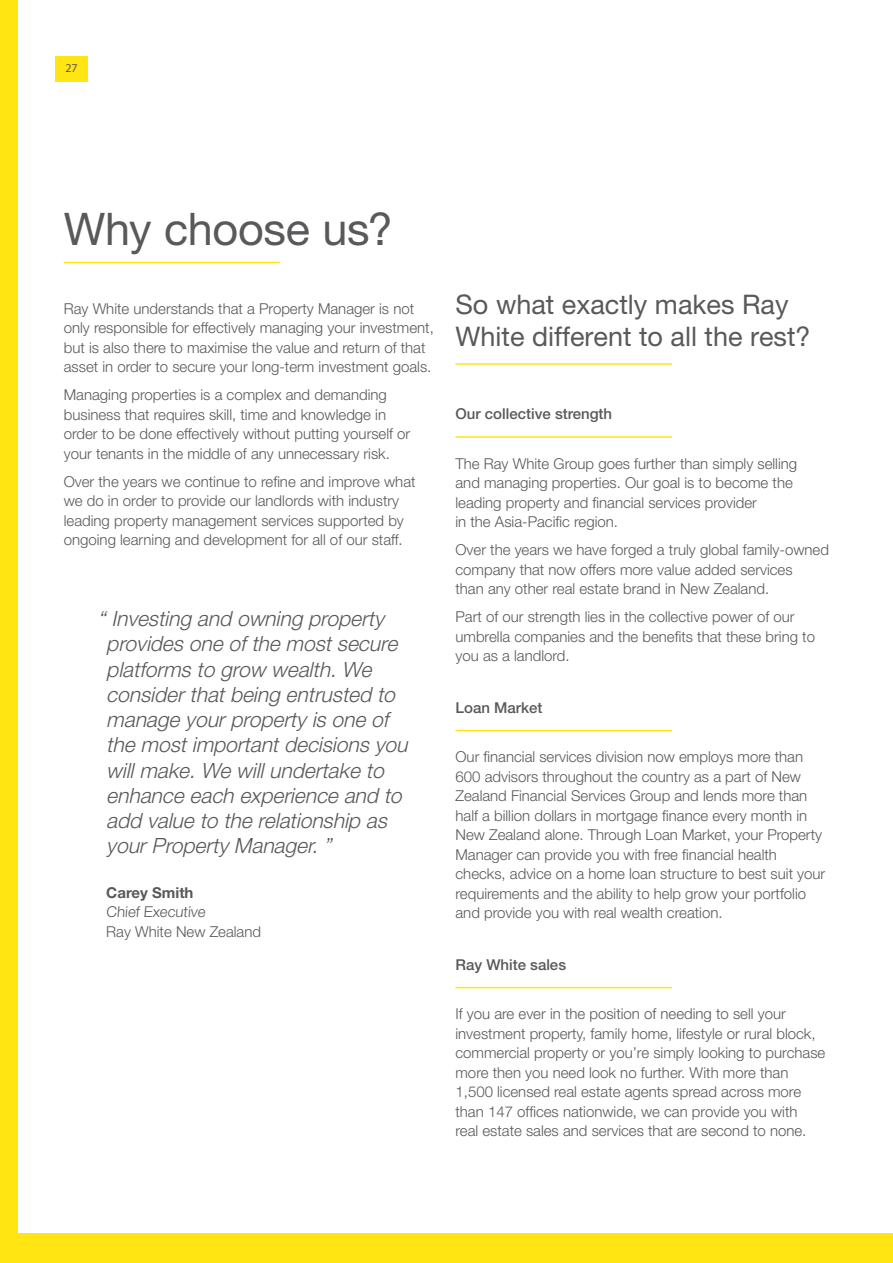
<style>
.page{position:relative;width:893px;height:1263px;background:#fff}
.page>*{position:absolute;margin:0;border:0;box-sizing:border-box;transform-origin:0 0}
.t1{font:45px "Helvetica Neue LT Pro";letter-spacing:-.005em;color:#58595b}
.t2{font:27px/32.4px "Helvetica Neue LT Pro";color:#58595b}
.t3{font:italic 300 21px/25.2px "Helvetica Neue LT Pro";color:#58595b}
.t4{font:300 15px/19.5px "Helvetica Neue LT Pro";color:#58595b}
.t5{font:500 15px "Helvetica Neue LT Pro";color:#58595b}
.t6{font:700 15px "Helvetica Neue LT Std";color:#58595b}
.t7{font:12px "Myriad Pro";color:#58595b}
</style>
<div class="page">
<div style="left:0;top:0;width:17px;height:1263px;background:#ffe512"></div>
<hr style="left:64px;top:262px;width:216px;height:1px;background:#ffe512">
<hr style="left:455px;top:363px;width:217px;height:2px;background:#ffe512">
<hr style="left:455px;top:436px;width:217px;height:2px;background:#ffe512">
<hr style="left:455px;top:730px;width:217px;height:1px;background:#ffe512">
<hr style="left:455px;top:987px;width:217px;height:1px;background:#ffe512">
<div style="left:55px;top:56px;width:33px;height:25px;background:#ffe512"></div>
<div style="left:0;top:1234px;width:893px;height:29px;background:#ffe512"></div>
<p class="t7" style="left:65px;top:61px;width:14px">27</p>
<h1 class="t1" style="left:64px;top:202px;width:330px">Why choose us?</h1>
<p class="t4" style="left:64px;top:298px;width:372px">Ray White understands that a Property Manager is not only responsible for effectively managing your investment, but is also there to maximise the value and return of that asset in order to secure your long-term investment goals.</p>
<p class="t4" style="left:64px;top:385px;width:348px">Managing properties is a complex and demanding business that requires skill, time and knowledge in order to be done effectively without putting yourself or your tenants in the middle of any unnecessary risk.</p>
<p class="t4" style="left:64px;top:471px;width:353px">Over the years we continue to refine and improve what we do in order to provide our landlords with industry leading property management services supported by ongoing learning and development for all of our staff.</p>
<p class="t3" style="left:106px;top:606px;width:308px;text-indent:-8px">“Investing and owning property provides one ofthe mostsecure platforms to grow wealth.We considerthatbeing entrusted to manage yourproperty is one of the mostimportantdecisions you willmake.We willundertake to enhance each experience and to add value to the relationship as yourProperty Manager.”</p>
<p class="t6" style="left:106px;top:883px;width:89px">Carey Smith</p>
<p class="t4" style="left:106px;top:902px;width:156px">Chief Executive<br>Ray White New Zealand</p>
<h2 class="t2" style="left:455px;top:288px;width:357px">So what exactly makes Ray<br>White different to all the rest?</h2>
<p class="t5" style="left:455px;top:405px;width:158px">Our collective strength</p>
<p class="t4" style="left:455px;top:453px;width:343px">The Ray White Group goes further than simply selling and managing properties. Our goal is to become the leading property and financial services provider<br>in the Asia-Pacific region.</p>
<p class="t4" style="left:455px;top:540px;width:375px">Over the years we have forged a truly global family-owned company that now offers more value added services<br>than any other real estate brand in New Zealand.</p>
<p class="t4" style="left:455px;top:607px;width:361px">Part of our strength lies in the collective power of our umbrella companies and the benefits that these bring to you as a landlord.</p>
<p class="t5" style="left:455px;top:698px;width:88px">Loan Market</p>
<p class="t4" style="left:455px;top:747px;width:371px">Our financial services division now employs more than 600 advisors throughout the country as a part of New Zealand Financial Services Group and lends more than half a billion dollars in mortgage finance every month in New Zealand alone. Through Loan Market, your Property Manager can provide you with free financial health checks, advice on a home loan structure to best suit your requirements and the ability to help grow your portfolio and provide you with real wealth creation.</p>
<p class="t5" style="left:455px;top:955px;width:112px">Ray White sales</p>
<p class="t4" style="left:455px;top:1004px;width:371px">If you are ever in the position of needing to sell your investment property, family home, lifestyle or rural block, commercial property or you’re simply looking to purchase more then you need look no further. With more than 1,500 licensed real estate agents spread across more than 147 offices nationwide, we can provide you with<br>real estate sales and services that are second to none.</p>
</div>
